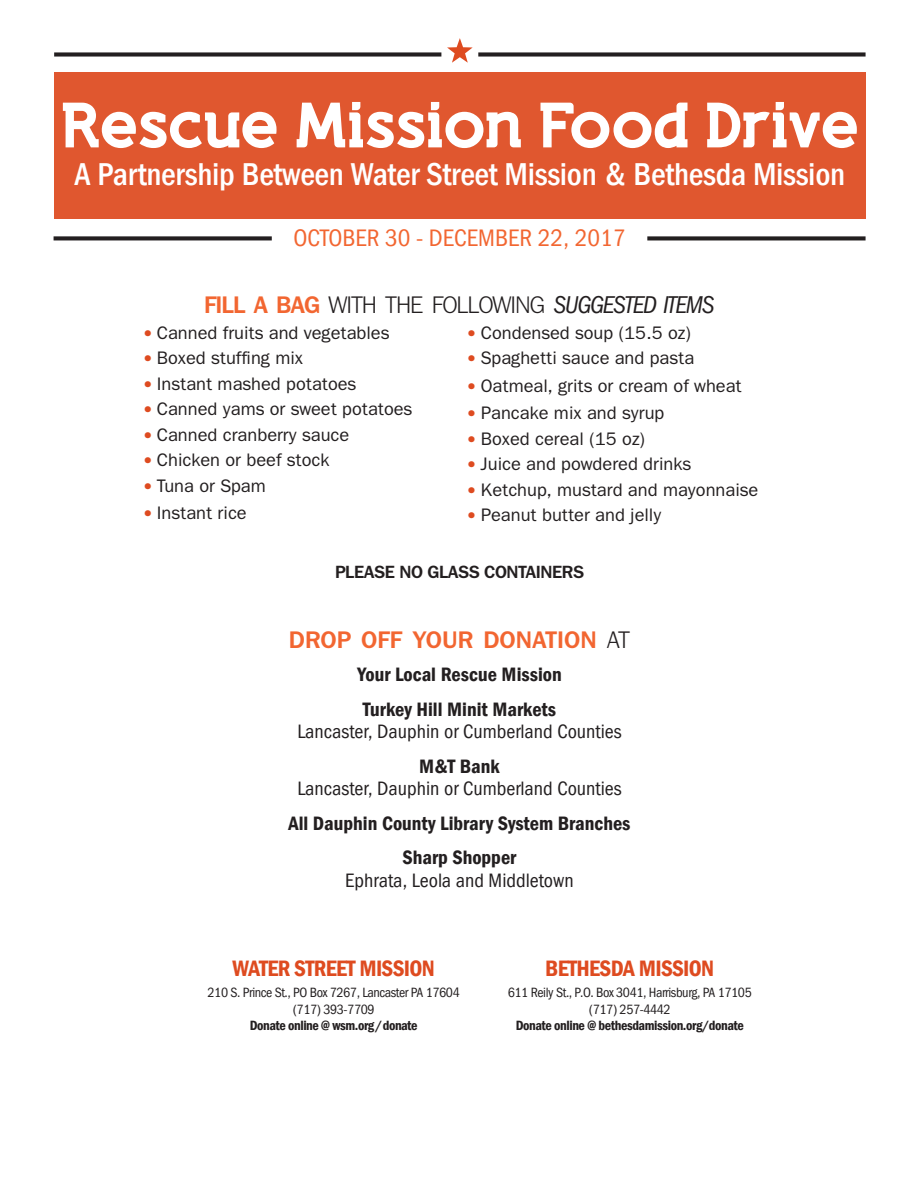
<style>
.page{position:relative;width:918px;height:1188px;background:#fff}
.page>*{position:absolute;margin:0;border:0;box-sizing:border-box;transform-origin:0 0}
.t1{font:31.8px "Franklin Gothic Medi Cond A";letter-spacing:-.01em;color:#fff}
.t2{font:24.45px "Tee Franklin";letter-spacing:-.045em;color:#231f20}
.t3{font:700 24.45px "Tee Franklin";color:#f26631}
.t4{font:24px "Franklin Gothic Book Cond A";color:#f26631}
.t5{font:22.35px "Franklin Gothic Demi Cond A";letter-spacing:-.03em;color:#de4b20}
.t6{font:19.5px/34.5px "Franklin Gothic Demi Cond A";color:#231f20}
.t7{font:19.5px "Franklin Gothic Book Cond A";color:#231f20}
.t8{font:500 18.45px "Tee Franklin";color:#231f20}
.t9{font:700 18px "Tee Franklin";letter-spacing:-.025em;color:#231f20}
.t10{font:13.5px/16.5px "Franklin Gothic Book Cond A";letter-spacing:-.03em;color:#231f20;text-align:center}
.t11{font:13.5px "Franklin Gothic Demi Cond A";letter-spacing:-.03em;color:#231f20}
.s1{font-weight:700;color:#f26631}
.s2{font-family:"Franklin Gothic Book Cond A";font-style:italic}
.s3{color:#de4b20}
.s4{font-weight:400;color:#231f20}
</style>
<div class="page">
<svg style="left:54px;top:236px;width:218px;height:4px"></svg>
<svg style="left:647px;top:236px;width:219px;height:4px"></svg>
<div style="left:54px;top:52px;width:387px;height:5px;background:#231f20"></div>
<div style="left:54px;top:72px;width:812px;height:146px;background:#e0572f"></div>
<svg style="left:447px;top:38px;width:26px;height:25px"></svg>
<div style="left:478px;top:52px;width:388px;height:5px;background:#231f20"></div>
<svg style="left:63px;top:102px;width:794px;height:46px"></svg>
<h1 class="t1" style="left:74px;top:155px;width:772px">A Partnership Between Water Street Mission &amp; Bethesda Mission</h1>
<h3 class="t4" style="left:293px;top:224px;width:334px">OCTOBER 30 - DECEMBER 22, 2017</h3>
<h2 class="t2" style="left:204px;top:291px;width:512px"><span class="s1">FILL A BAG</span> WITH THE FOLLOWING <span class="s2">SUGGESTED ITEMS</span></h2>
<p class="t8" style="left:144px;top:322px;width:247px"><span class="s3">•</span> Canned fruits and vegetables</p>
<p class="t8" style="left:144px;top:347px;width:161px"><span class="s3">•</span> Boxed stuffing mix</p>
<p class="t8" style="left:144px;top:373px;width:214px"><span class="s3">•</span> Instant mashed potatoes</p>
<p class="t8" style="left:144px;top:398px;width:270px"><span class="s3">•</span> Canned yams or sweet potatoes</p>
<p class="t8" style="left:144px;top:424px;width:207px"><span class="s3">•</span> Canned cranberry sauce</p>
<p class="t8" style="left:144px;top:449px;width:187px"><span class="s3">•</span> Chicken or beef stock</p>
<p class="t8" style="left:144px;top:474px;width:123px"><span class="s3">•</span> Tuna or Spam</p>
<p class="t8" style="left:144px;top:502px;width:104px"><span class="s3">•</span> Instant rice</p>
<p class="t8" style="left:468px;top:322px;width:225px"><span class="s3">•</span> Condensed soup (15.5 oz)</p>
<p class="t8" style="left:468px;top:347px;width:228px"><span class="s3">•</span> Spaghetti sauce and pasta</p>
<p class="t8" style="left:468px;top:375px;width:275px"><span class="s3">•</span> Oatmeal, grits or cream of wheat</p>
<p class="t8" style="left:468px;top:402px;width:198px"><span class="s3">•</span> Pancake mix and syrup</p>
<p class="t8" style="left:468px;top:428px;width:179px"><span class="s3">•</span> Boxed cereal (15 oz)</p>
<p class="t8" style="left:468px;top:453px;width:225px"><span class="s3">•</span> Juice and powdered drinks</p>
<p class="t8" style="left:468px;top:479px;width:292px"><span class="s3">•</span> Ketchup, mustard and mayonnaise</p>
<p class="t8" style="left:468px;top:504px;width:195px"><span class="s3">•</span> Peanut butter and jelly</p>
<p class="t9" style="left:335px;top:562px;width:250px">PLEASE NO GLASS CONTAINERS</p>
<h2 class="t3" style="left:289px;top:625px;width:343px">DROP OFF YOUR DONATION <span class="s4">AT</span></h2>
<p class="t6" style="left:357px;top:657px;width:206px">Your Local Rescue Mission<br>Turkey Hill Minit Markets</p>
<p class="t7" style="left:297px;top:720px;width:326px">Lancaster, Dauphin or Cumberland Counties</p>
<p class="t6" style="left:419px;top:749px;width:82px">M&amp;T Bank</p>
<p class="t7" style="left:297px;top:777px;width:326px">Lancaster, Dauphin or Cumberland Counties</p>
<p class="t6" style="left:289px;top:806px;width:344px;text-align:center">All Dauphin County Library System Branches<br>Sharp Shopper</p>
<p class="t7" style="left:345px;top:869px;width:230px">Ephrata, Leola and Middletown</p>
<p class="t5" style="left:232px;top:955px;width:204px">WATER STREET MISSION</p>
<p class="t10" style="left:208px;top:984px;width:254px">210 S. Prince St., PO Box 7267, Lancaster PA 17604 (717) 393-7709</p>
<p class="t11" style="left:250px;top:1017px;width:169px">Donate online @ wsm.org/donate</p>
<p class="t5" style="left:545px;top:955px;width:170px">BETHESDA MISSION</p>
<p class="t10" style="left:508px;top:984px;width:245px">611 Reily St., P.O. Box 3041, Harrisburg, PA 17105 (717) 257-4442</p>
<p class="t11" style="left:516px;top:1017px;width:229px">Donate online @ bethesdamission.org/donate</p>
</div>
